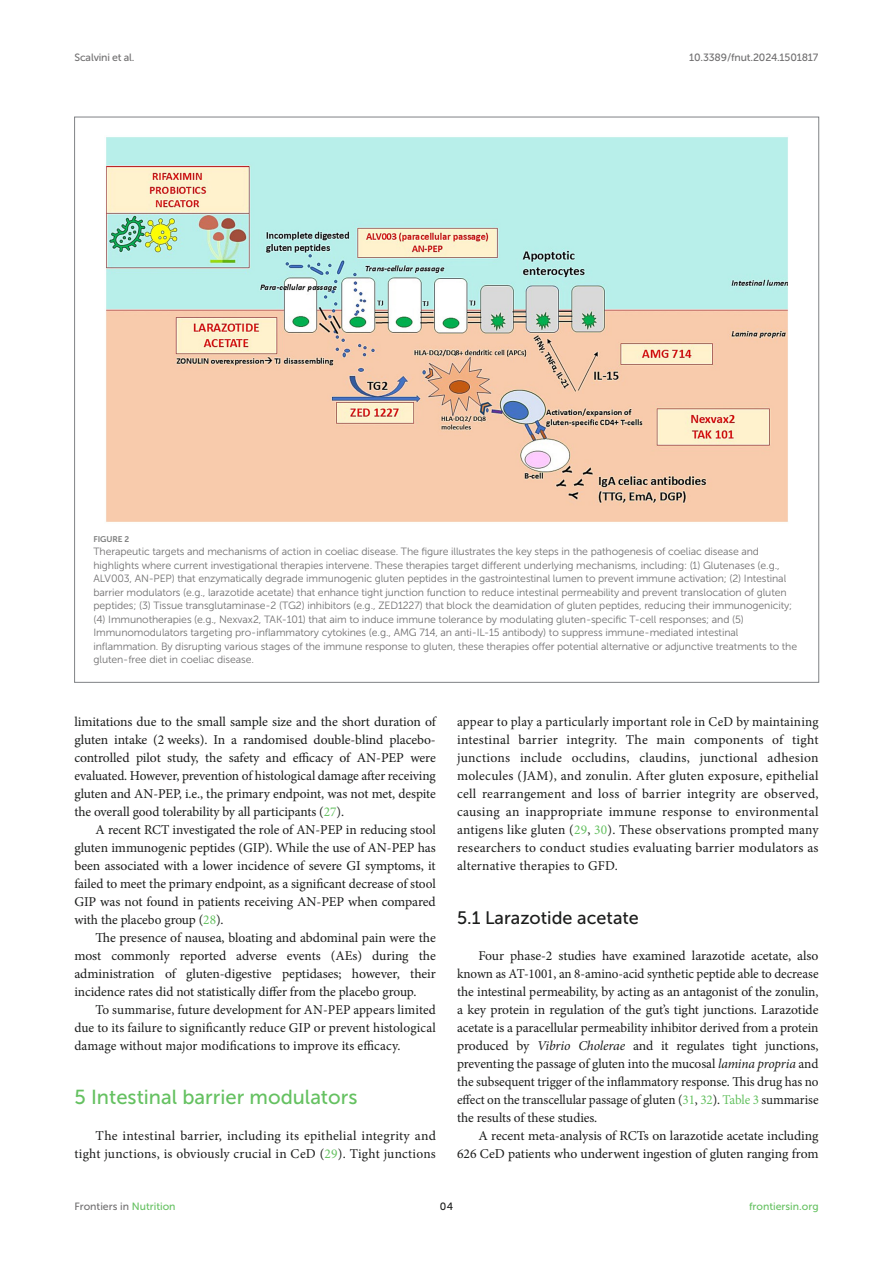
<style>
.page{position:relative;width:893px;height:1263px;background:#fff}
.page>*{position:absolute;margin:0;border:0;box-sizing:border-box;transform-origin:0 0}
.HEAD_1{font:20.25px "Museo Sans 500";color:#65c161}
.HEAD_2{font:18px "Museo Sans 500";color:#1b1c1b}
.TEXT{font:13.5px/18px "Minion Pro";color:#1b1c1b;text-align:justify}
.TEXT-2{font:13.5px/18px "Minion Pro";letter-spacing:.02em;color:#1b1c1b;text-align:right}
.FIG_LEG{font:10.5px/13.5px "Museo Sans 300";letter-spacing:-.01em;color:#706f70}
.t1{font:10.5px "Museo Sans 500";letter-spacing:-.015em;color:#706f70}
.t2{font:10.5px "Museo Sans 500";color:#65c161}
.t3{font:10.5px "Museo Sans 500";color:#1b1c1b}
.FIG_HD{font:8.25px "Museo Sans 700";letter-spacing:-.01em;color:#7e7f7f}
.s1{color:#65c161}
.s2{font-style:italic}
</style>
<div class="page">
<img style="left:106px;top:137px;width:682px;height:385px">
<p class="t1" style="left:74px;top:51px;width:62px">Scalvini et al.</p>
<p class="t1" style="left:689px;top:51px;width:131px">10.3389/fnut.2024.1501817</p>
<p class="FIG_HD" style="left:94px;top:534px;width:37px">FIGURE 2</p>
<p class="FIG_LEG" style="left:94px;top:545px;width:705px">Therapeutic targets and mechanisms of action in coeliac disease. The figure illustrates the key steps in the pathogenesis of coeliac disease and highlights where current investigational therapies intervene. These therapies target different underlying mechanisms, including: (1) Glutenases (e.g., ALV003, AN-PEP) that enzymatically degrade immunogenic gluten peptides in the gastrointestinal lumen to prevent immune activation; (2) Intestinal barrier modulators (e.g., larazotide acetate) that enhance tight junction function to reduce intestinal permeability and prevent translocation of gluten peptides; (3) Tissue transglutaminase-2 (TG2) inhibitors (e.g., ZED1227) that block the deamidation of gluten peptides, reducing their immunogenicity; (4) Immunotherapies (e.g., Nexvax2, TAK-101) that aim to induce immune tolerance by modulating gluten-specific T-cell responses; and (5)<br>Immunomodulators targeting pro-inflammatory cytokines (e.g., AMG 714, an anti-IL-15 antibody) to suppress immune-mediated intestinal inflammation. By disrupting various stages of the immune response to gluten, these therapies offer potential alternative or adjunctive treatments to the gluten-free diet in coeliac disease.</p>
<p class="TEXT" style="left:74px;top:713px;width:363px">limitations due to the small sample size and the short duration of gluten intake (2 weeks). In a randomised double-blind placebo&shy;controlled pilot study, the safety and efficacy of AN-PEP were evaluated. However, prevention of histological damage after receiving gluten and AN-PEP, i.e., the primary endpoint, was not met, despite the overall good tolerability by all participants (<span class="s1">27</span>).</p>
<p class="TEXT" style="left:74px;top:821px;width:363px;text-indent:21px">A recent RCT investigated the role of AN-PEP in reducing stool gluten immunogenic peptides (GIP). While the use of AN-PEP has been associated with a lower incidence of severe GI symptoms, it failed to meet the primary endpoint, as a significant decrease of stool GIP was not found in patients receiving AN-PEP when compared with the placebo group (<span class="s1">28</span>).</p>
<p class="TEXT" style="left:74px;top:929px;width:363px;text-indent:21px">The presence of nausea, bloating and abdominal pain were the most commonly reported adverse events (AEs) during the administration of gluten-digestive peptidases; however, their incidence rates did not statistically differ from the placebo group.</p>
<p class="TEXT" style="left:74px;top:1001px;width:363px;text-indent:21px">To summarise, future development for AN-PEP appears limited due to its failure to significantly reduce GIP or prevent histological damage without major modifications to improve its efficacy.</p>
<p class="HEAD_1" style="left:74px;top:1086px;width:285px">5 Intestinal barrier modulators</p>
<p class="TEXT-2" style="left:74px;top:1127px;width:363px">The intestinal barrier, including its epithelial integrity and tight junctions, is obviously crucial in CeD (<span class="s1">29</span>). Tight junctions</p>
<p class="TEXT" style="left:457px;top:713px;width:363px">appear to play a particularly important role in CeD by maintaining intestinal barrier integrity. The main components of tight junctions include occludins, claudins, junctional adhesion molecules (JAM), and zonulin. After gluten exposure, epithelial cell rearrangement and loss of barrier integrity are observed, causing an inappropriate immune response to environmental antigens like gluten (<span class="s1">29</span>, <span class="s1">30</span>). These observations prompted many researchers to conduct studies evaluating barrier modulators as alternative therapies to GFD.</p>
<p class="HEAD_2" style="left:457px;top:908px;width:183px">5.1 Larazotide acetate</p>
<p class="TEXT" style="left:457px;top:947px;width:363px;text-indent:21px">Four phase-2 studies have examined larazotide acetate, also known as AT-1001, an 8-amino-acid synthetic peptide able to decrease the intestinal permeability, by acting as an antagonist of the zonulin, a key protein in regulation of the gut’s tight junctions. Larazotide acetate is a paracellular permeability inhibitor derived from a protein produced by <span class="s2">Vibrio Cholerae</span> and it regulates tight junctions, preventing the passage of gluten into the mucosal <span class="s2">lamina propria</span> and the subsequent trigger of the inflammatory response. This drug has no effect on the transcellular passage of gluten (<span class="s1">31</span>, <span class="s1">32</span>). <span class="s1">Table 3</span> summarise the results of these studies.</p>
<p class="TEXT" style="left:457px;top:1127px;width:363px;text-align:right">A recent meta-analysis of RCTs on larazotide acetate including<br>626 CeD patients who underwent ingestion of gluten ranging from</p>
<p class="t1" style="left:74px;top:1200px;width:103px">Frontiers in <span class="s1">Nutrition</span></p>
<p class="t3" style="left:440px;top:1200px;width:15px">04</p>
<p class="t2" style="left:749px;top:1200px;width:71px">frontiersin.org</p>
</div>
